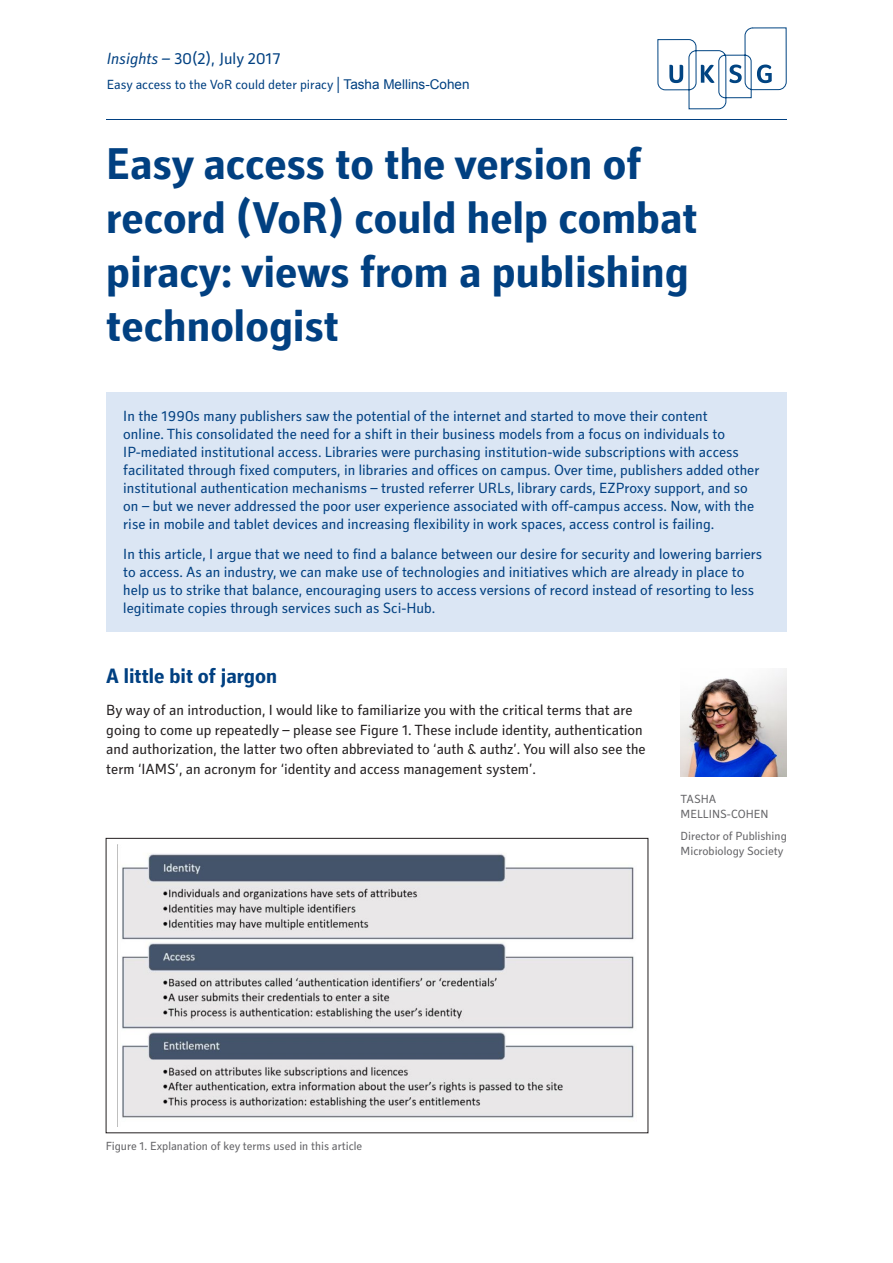
<style>
.page{position:relative;width:893px;height:1263px;background:#fff}
.page>*{position:absolute;margin:0;border:0;box-sizing:border-box;transform-origin:0 0}
.Main_Headline{font:700 45px/54px "Secca Std";color:#014081}
.A-Style_Heading{font:700 21px "Secca Std";color:#014081}
.Title_-_Series_-_Dat{font:16.5px "Secca Std";color:#014081}
.Extract_Box{font:15px/18px "Secca Std";color:#014081}
.Body{font:15px/19.5px "Secca Std";color:#231f20}
.Title_-_Aiuthor{font:13.5px "Secca Std";color:#014081}
.t1{font:12px/14.4px "Secca Std";color:#636366}
.s1{font-style:italic}
.s2{font-family:"Arial"}
</style>
<div class="page">
<div style="left:106px;top:392px;width:681px;height:239px;background:#dbe6f4"></div>
<hr style="left:106px;top:119px;width:681px;height:1px;background:#014081">
<svg style="left:657px;top:27px;width:130px;height:82px"></svg>
<img style="left:122px;top:854px;width:512px;height:264px">
<div style="left:106px;top:838px;width:542px;height:295px;border:1px solid #231f20"></div>
<img style="left:681px;top:668px;width:106px;height:108px">
<p class="Title_-_Series_-_Dat" style="left:107px;top:49px;width:175px"><span class="s1">Insights</span> – 30(2), July 2017</p>
<p class="Title_-_Aiuthor" style="left:107px;top:77px;width:364px">Easy access to the VoR could deter piracy | <span class="s2">Tasha Mellins-Cohen</span></p>
<p class="Main_Headline" style="left:106px;top:139px;width:593px">Easy access to the version of record (VoR) could help combat piracy: views from a publishing technologist</p>
<p class="Extract_Box" style="left:123px;top:407px;width:638px">In the 1990s many publishers saw the potential of the internet and started to move their content<br>online. This consolidated the need for a shift in their business models from a focus on individuals to IP-mediated institutional access. Libraries were purchasing institution-wide subscriptions with access facilitated through fixed computers, in libraries and offices on campus. Over time, publishers added other institutional authentication mechanisms – trusted referrer URLs, library cards, EZProxy support, and so on – but we never addressed the poor user experience associated with off-campus access. Now, with the rise in mobile and tablet devices and increasing flexibility in work spaces, access control is failing.</p>
<p class="Extract_Box" style="left:123px;top:546px;width:640px">In this article, I argue that we need to find a balance between our desire for security and lowering barriers to access. As an industry, we can make use of technologies and initiatives which are already in place to help us to strike that balance, encouraging users to access versions of record instead of resorting to less legitimate copies through services such as Sci-Hub.</p>
<p class="A-Style_Heading" style="left:106px;top:664px;width:172px">A little bit of jargon</p>
<p class="Body" style="left:106px;top:701px;width:541px">By way of an introduction, I would like to familiarize you with the critical terms that are going to come up repeatedly – please see Figure 1. These include identity, authentication and authorization, the latter two often abbreviated to ‘auth &amp; authz’. You will also see the term ‘IAMS’, an acronym for ‘identity and access management system’.</p>
<p class="t1" style="left:681px;top:792px;width:90px">TASHA<br>MELLINS-COHEN</p>
<p class="t1" style="left:681px;top:830px;width:108px">Director of Publishing</p>
<p class="t1" style="left:681px;top:844px;width:104px">Microbiology Society</p>
<p class="t1" style="left:106px;top:1139px;width:258px">Figure 1. Explanation of key terms used in this article</p>
</div>
